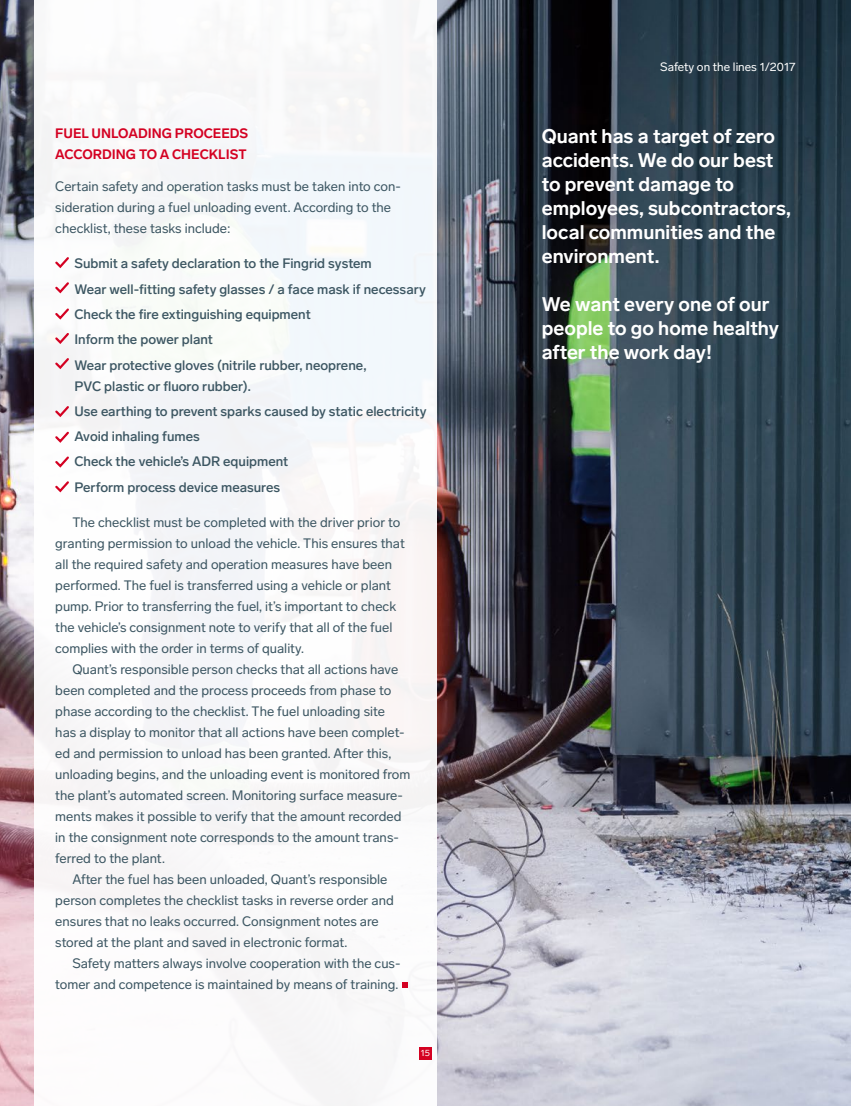
<style>
.page{position:relative;width:851px;height:1106px;background:#fff}
.page>*{position:absolute;margin:0;border:0;box-sizing:border-box;transform-origin:0 0}
.t1{font:700 19.5px/24px "Lab Grotesque";color:#fff}
.t2{font:13.5px/21px "Lab Grotesque";color:#3c5662}
.t3{font:500 13.5px/25.2px "Lab Grotesque";color:#3c5662}
.t4{font:700 13.5px/21px "Lab Grotesque";color:#d40122}
.t5{font:12px "Lab Grotesque";color:#fff}
.t6{font:9px "Lab Grotesque";color:#fff}
</style>
<div class="page">
<img style="left:0;top:0;width:850px;height:1106px">
<div style="left:34px;top:0;width:402px;height:1106px;background:#f9f8fa"></div>
<div style="left:419px;top:1046px;width:13px;height:13px;background:#d40122"></div>
<svg style="left:55px;top:257px;width:14px;height:11px"></svg>
<svg style="left:55px;top:333px;width:14px;height:11px"></svg>
<svg style="left:55px;top:282px;width:14px;height:12px"></svg>
<svg style="left:55px;top:358px;width:14px;height:12px"></svg>
<svg style="left:55px;top:308px;width:14px;height:12px"></svg>
<svg style="left:55px;top:406px;width:14px;height:11px"></svg>
<svg style="left:55px;top:431px;width:14px;height:12px"></svg>
<svg style="left:55px;top:456px;width:14px;height:12px"></svg>
<svg style="left:55px;top:481px;width:14px;height:12px"></svg>
<svg style="left:402px;top:982px;width:5px;height:6px"></svg>
<p class="t4" style="left:55px;top:123px;width:194px">FUEL UNLOADING PROCEEDS<br>ACCORDING TO A CHECKLIST</p>
<p class="t2" style="left:55px;top:175px;width:347px">Certain safety and operation tasks must be taken into con&shy;sideration during a fuel unloading event. According to the checklist, these tasks include:</p>
<p class="t3" style="left:74px;top:251px;width:353px">Submit a safety declaration to the Fingrid system<br>Wear well-fitting safety glasses / a face mask if necessary Check the fire extinguishing equipment<br>Inform the power plant<br>Wear protective gloves (nitrile rubber, neoprene,</p>
<p class="t3" style="left:74px;top:373px;width:353px">PVC plastic or fluoro rubber).<br>Use earthing to prevent sparks caused by static electricity Avoid inhaling fumes<br>Check the vehicle’s ADR equipment<br>Perform process device measures</p>
<p class="t2" style="left:55px;top:511px;width:351px;text-indent:17px">The checklist must be completed with the driver prior to granting permission to unload the vehicle. This ensures that all the required safety and operation measures have been performed. The fuel is transferred using a vehicle or plant pump. Prior to transferring the fuel, it’s important to check the vehicle’s consignment note to verify that all of the fuel complies with the order in terms of quality.</p>
<p class="t2" style="left:72px;top:658px;width:327px">Quant’s responsible person checks that all actions have</p>
<p class="t2" style="left:55px;top:679px;width:337px">been completed and the process proceeds from phase to</p>
<p class="t2" style="left:55px;top:701px;width:331px">phase according to the checklist. The fuel unloading site</p>
<p class="t2" style="left:55px;top:722px;width:351px">has a display to monitor that all actions have been complet-</p>
<p class="t2" style="left:55px;top:743px;width:337px">ed and permission to unload has been granted. After this,</p>
<p class="t2" style="left:55px;top:764px;width:356px">unloading begins, and the unloading event is monitored from</p>
<p class="t2" style="left:55px;top:785px;width:349px">the plant’s automated screen. Monitoring surface measure-</p>
<p class="t2" style="left:55px;top:806px;width:347px">ments makes it possible to verify that the amount recorded</p>
<p class="t2" style="left:55px;top:827px;width:345px">in the consignment note corresponds to the amount trans-</p>
<p class="t2" style="left:55px;top:848px;width:111px">ferred to the plant.</p>
<p class="t2" style="left:72px;top:869px;width:316px">After the fuel has been unloaded, Quant’s responsible</p>
<p class="t2" style="left:55px;top:890px;width:340px">person completes the checklist tasks in reverse order and</p>
<p class="t2" style="left:55px;top:911px;width:325px">ensures that no leaks occurred. Consignment notes are</p>
<p class="t2" style="left:55px;top:932px;width:293px">stored at the plant and saved in electronic format.</p>
<p class="t2" style="left:72px;top:953px;width:329px">Safety matters always involve cooperation with the cus-</p>
<p class="t2" style="left:55px;top:974px;width:344px">tomer and competence is maintained by means of training.</p>
<p class="t6" style="left:421px;top:1047px;width:11px">15</p>
<p class="t5" style="left:660px;top:59px;width:137px">Safety on the lines 1/2017</p>
<h1 class="t1" style="left:541px;top:124px;width:250px">Quant has a target of zero accidents. We do our best to prevent damage to employees, subcontractors, local communities and the environment.</h1>
<h1 class="t1" style="left:541px;top:292px;width:239px">We want every one of our people to go home healthy after the work day!</h1>
</div>
